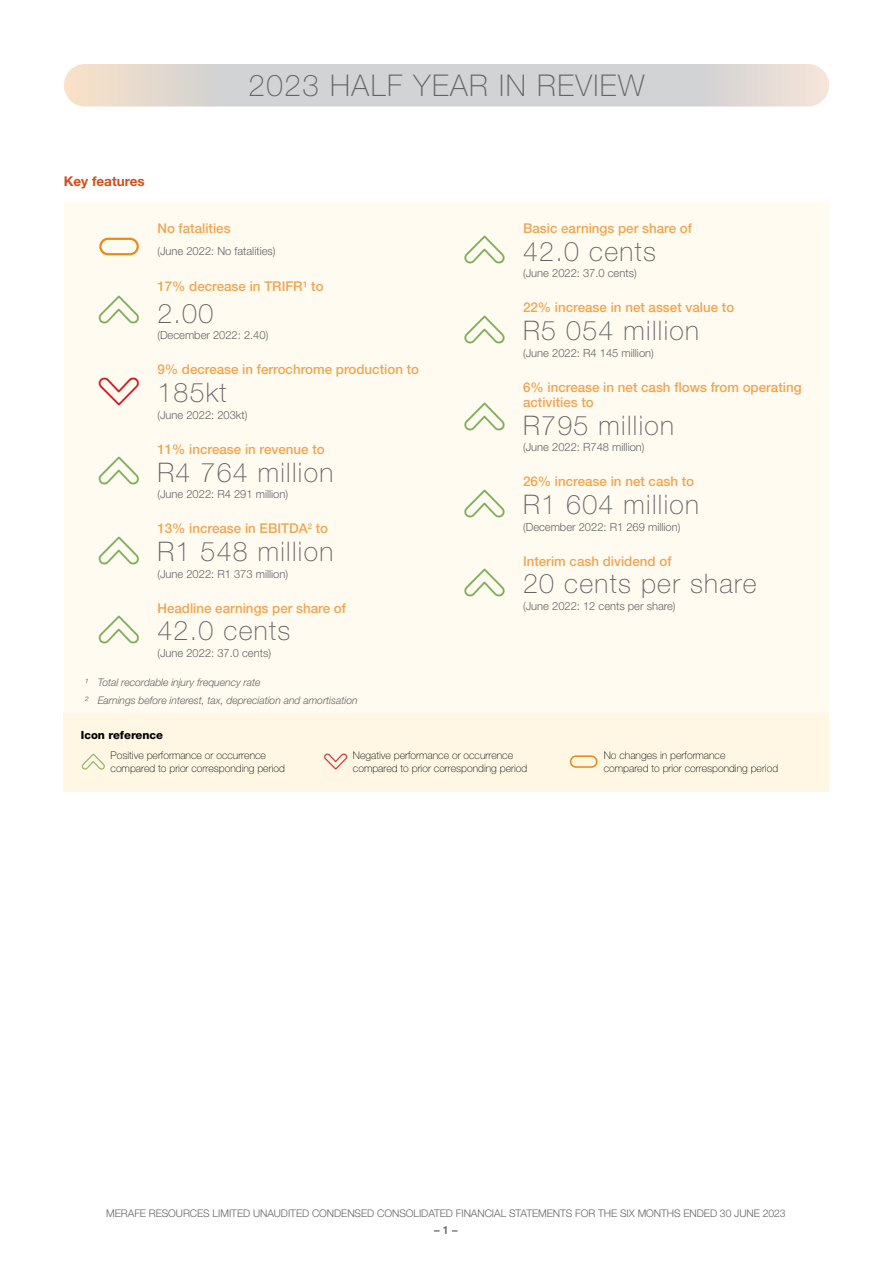
<style>
.page{position:relative;width:893px;height:1263px;background:#fff}
.page>*{position:absolute;margin:0;border:0;box-sizing:border-box;transform-origin:0 0}
.t1{font:42px "Merafe Icons";color:#7dac58}
.t2{font:42px "Merafe Icons";color:#ce171e}
.t3{font:100 30px "Helvetica Neue LT Std";letter-spacing:.05em;color:#636466}
.t4{font:100 27px "Helvetica Neue LT Std";letter-spacing:.05em;color:#636466}
.t5{font:24px "Merafe Icons";color:#7dac58}
.t6{font:24px "Merafe Icons";color:#ce171e}
.t7{font:500 13.5px/15px "Helvetica Neue LT Std";color:#f0a552}
.t8{font:700 13.5px "Helvetica Neue LT Std";color:#d14e1d}
.t9{font:300 11.25px "Helvetica Neue LT Std";color:#636466}
.t10{font:800 11.25px "Helvetica Neue LT Std";color:#000}
.t11{font:500 11.25px "Helvetica Neue LT Std";color:#636466}
.t12{font:100 10.5px/13.5px "Helvetica Neue LT Std";color:#000}
.t13{font:300 10.5px "Helvetica Neue LT Std";letter-spacing:-.005em;color:#636466}
.t14{font:italic 300 10.5px/17.7px "Helvetica Neue LT Std";letter-spacing:-.005em;color:#636466}
</style>
<div class="page">
<svg style="left:64px;top:64px;width:765px;height:42px;background:#d8d5d2"></svg>
<div style="left:64px;top:202px;width:765px;height:515px;background:#fffbf0"></div>
<div style="left:99px;top:238px;width:40px;height:17px;border:2px solid #ea8c1c;border-radius:8px"></div>
<div style="left:64px;top:713px;width:765px;height:78px;background:#fff7e4"></div>
<div style="left:570px;top:755px;width:27px;height:13px;border:2px solid #ea8c1c;border-radius:5px"></div>
<h2 class="t3" style="left:248px;top:68px;width:397px">2023 HALF YEAR IN REVIEW</h2>
<p class="t8" style="left:64px;top:172px;width:83px">Key features</p>
<h1 class="t1" style="left:97px;top:287px;width:46px">C</h1>
<h1 class="t2" style="left:97px;top:369px;width:46px">D</h1>
<h1 class="t1" style="left:97px;top:448px;width:46px">C</h1>
<h1 class="t1" style="left:97px;top:528px;width:46px">C</h1>
<h1 class="t1" style="left:97px;top:607px;width:46px">C</h1>
<p class="t7" style="left:157px;top:220px;width:75px">No fatalities</p>
<p class="t9" style="left:157px;top:244px;width:120px">(June 2022: No fatalities)</p>
<p class="t7" style="left:157px;top:278px;width:168px">17% decrease in TRIFR¹ to</p>
<h3 class="t4" style="left:157px;top:297px;width:58px">2.00</h3>
<p class="t9" style="left:157px;top:328px;width:113px">(December 2022: 2.40)</p>
<p class="t7" style="left:157px;top:362px;width:263px">9% decrease in ferrochrome production to</p>
<h3 class="t4" style="left:157px;top:377px;width:71px">185kt</h3>
<p class="t9" style="left:157px;top:408px;width:92px">(June 2022: 203kt)</p>
<p class="t7" style="left:157px;top:441px;width:169px">11% increase in revenue to</p>
<h3 class="t4" style="left:157px;top:456px;width:177px">R4 764 million</h3>
<p class="t9" style="left:157px;top:487px;width:132px">(June 2022: R4 291 million)</p>
<p class="t7" style="left:157px;top:521px;width:172px">13% increase in EBITDA<sup>2</sup> to</p>
<h3 class="t4" style="left:157px;top:536px;width:177px">R1 548 million</h3>
<p class="t9" style="left:157px;top:567px;width:132px">(June 2022: R1 373 million)</p>
<p class="t7" style="left:157px;top:600px;width:190px">Headline earnings per share of</p>
<h3 class="t4" style="left:157px;top:615px;width:134px">42.0 cents</h3>
<p class="t9" style="left:157px;top:646px;width:115px">(June 2022: 37.0 cents)</p>
<h1 class="t1" style="left:463px;top:227px;width:46px">C</h1>
<h1 class="t1" style="left:463px;top:307px;width:46px">C</h1>
<h1 class="t1" style="left:463px;top:394px;width:46px">C</h1>
<h1 class="t1" style="left:463px;top:481px;width:46px">C</h1>
<h1 class="t1" style="left:463px;top:560px;width:46px">C</h1>
<p class="t7" style="left:523px;top:220px;width:170px">Basic earnings per share of</p>
<h3 class="t4" style="left:523px;top:235px;width:134px">42.0 cents</h3>
<p class="t9" style="left:523px;top:266px;width:115px">(June 2022: 37.0 cents)</p>
<p class="t7" style="left:523px;top:300px;width:213px">22% increase in net asset value to</p>
<h3 class="t4" style="left:523px;top:315px;width:177px">R5 054 million</h3>
<p class="t9" style="left:523px;top:346px;width:132px">(June 2022: R4 145 million)</p>
<p class="t7" style="left:523px;top:379px;width:280px">6% increase in net cash flows from operating activities to</p>
<h3 class="t4" style="left:523px;top:409px;width:153px">R795 million</h3>
<p class="t9" style="left:523px;top:440px;width:123px">(June 2022: R748 million)</p>
<p class="t7" style="left:523px;top:474px;width:173px">26% increase in net cash to</p>
<h3 class="t4" style="left:523px;top:489px;width:177px">R1 604 million</h3>
<p class="t9" style="left:523px;top:520px;width:159px">(December 2022: R1 269 million)</p>
<p class="t7" style="left:523px;top:553px;width:150px">Interim cash dividend of</p>
<h3 class="t4" style="left:523px;top:568px;width:235px">20 cents per share</h3>
<p class="t9" style="left:523px;top:599px;width:154px">(June 2022: 12 cents per share)</p>
<p class="t14" style="left:85px;top:673px;width:274px">¹ Total recordable injury frequency rate<br>² Earnings before interest, tax, depreciation and amortisation</p>
<p class="t10" style="left:81px;top:728px;width:84px">Icon reference</p>
<h3 class="t5" style="left:81px;top:748px;width:27px">C</h3>
<p class="t12" style="left:111px;top:748px;width:176px">Positive performance or occurrence compared to prior corresponding period</p>
<h3 class="t6" style="left:323px;top:748px;width:27px">D</h3>
<p class="t12" style="left:353px;top:748px;width:176px">Negative performance or occurrence compared to prior corresponding period</p>
<p class="t12" style="left:604px;top:748px;width:176px">No changes in performance<br>compared to prior corresponding period</p>
<p class="t13" style="left:106px;top:1207px;width:681px">MERAFE RESOURCES LIMITED UNAUDITED CONDENSED CONSOLIDATED FINANCIAL STATEMENTS FOR THE SIX MONTHS ENDED 30 JUNE 2023</p>
<p class="t11" style="left:434px;top:1223px;width:25px">– 1 –</p>
</div>
